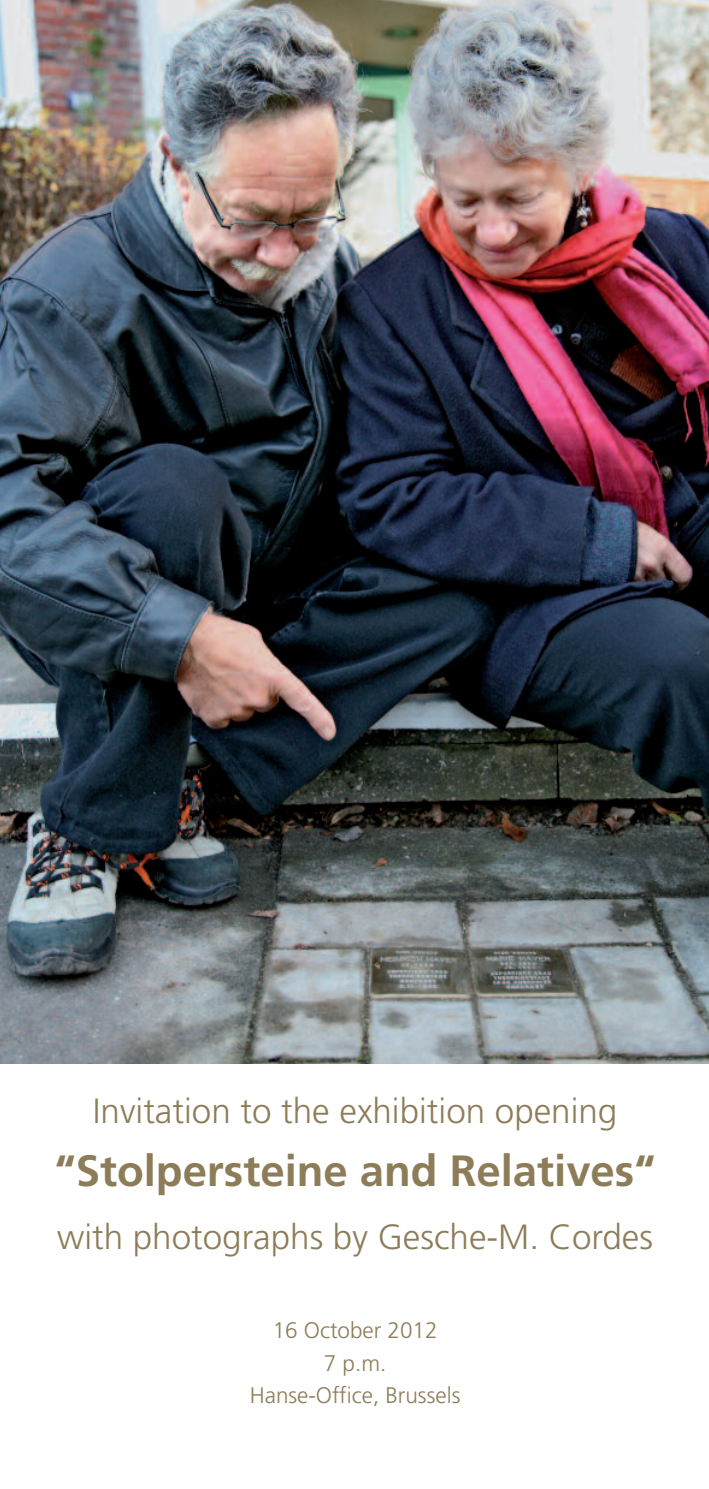
<style>
.page{position:relative;width:709px;height:1489px;background:#fff}
.page>*{position:absolute;margin:0;border:0;box-sizing:border-box;transform-origin:0 0}
.t1{font:700 43.75px "Frutiger";color:#8d7c58}
.t2{font:300 35px "Frutiger";color:#8d7c58}
.t3{font:300 22.5px/32.5px "Frutiger";color:#8d7c58;text-align:center}
</style>
<div class="page">
<img style="left:0;top:0;width:709px;height:1063px">
<p class="t2" style="left:93px;top:1096px;width:526px">Invitation to the exhibition opening</p>
<p class="t1" style="left:55px;top:1153px;width:602px">“Stolpersteine and Relatives“</p>
<p class="t2" style="left:57px;top:1222px;width:597px">with photographs by Gesche-M. Cordes</p>
<p class="t3" style="left:250px;top:1315px;width:212px">16 October 2012<br>7 p.m.<br>Hanse-Office, Brussels</p>
</div>
